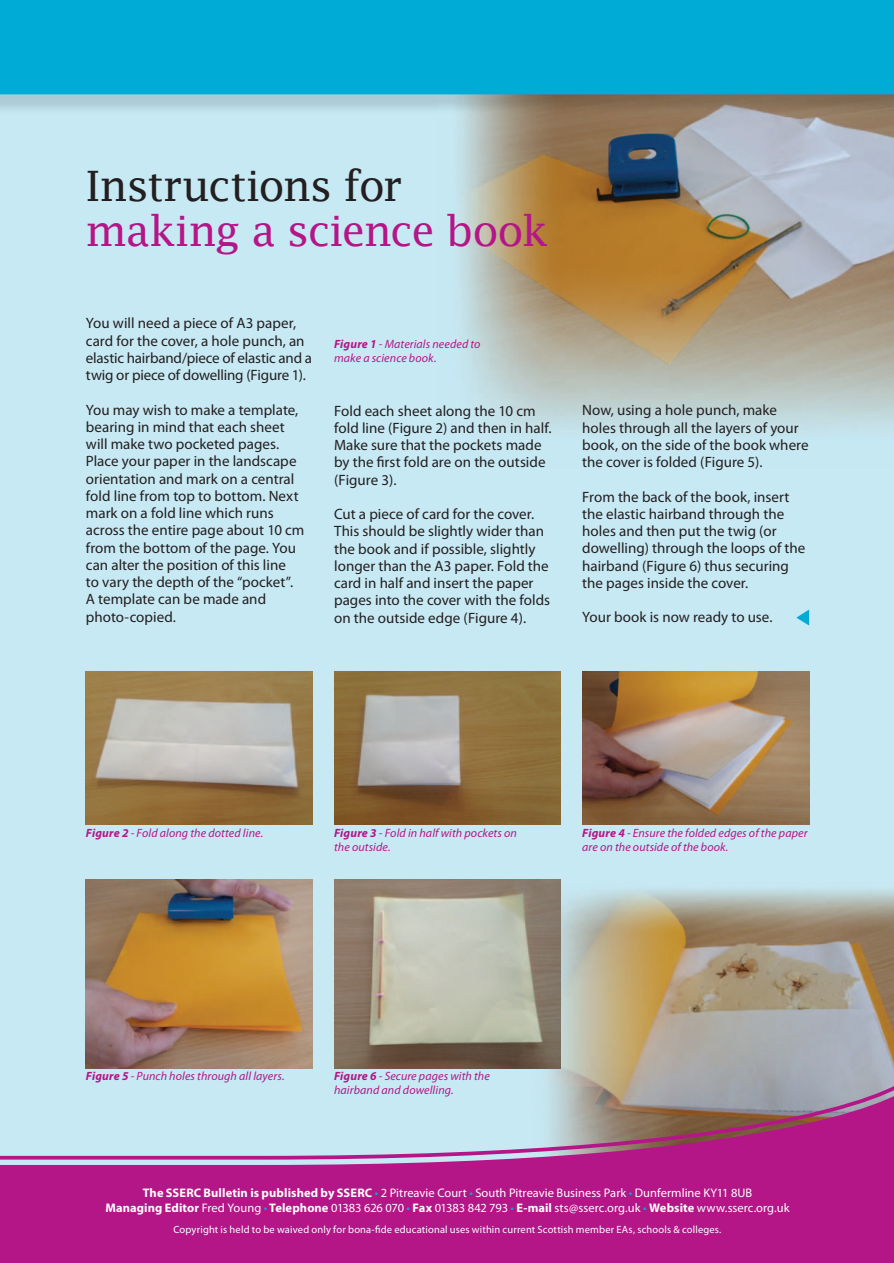
<style>
.page{position:relative;width:894px;height:1263px;background:#fff}
.page>*{position:absolute;margin:0;border:0;box-sizing:border-box;transform-origin:0 0}
.t1{font:42px "Lucida Fax";letter-spacing:-.03em;color:#b41687}
.t2{font:42px "Lucida Fax";letter-spacing:-.03em;color:#231f20}
.t3{font:15px/17.2px "Myriad Pro";color:#231f20}
.t4{font:12.45px/15.8px "Myriad Pro";color:#fff;text-align:center}
.t5{font:italic 12px/13.5px "Myriad Pro";letter-spacing:.01em;color:#b41687}
.t6{font:10.5px "Myriad Pro";letter-spacing:.015em;color:#fff}
.s1{font-weight:700}
.s2{color:#00acd5}
</style>
<div class="page">
<div style="left:0;top:90px;width:894px;height:1084px;background:#c7e9f4"></div>
<img style="left:459px;top:117px;width:435px;height:314px">
<img style="left:86px;top:672px;width:227px;height:153px">
<img style="left:334px;top:672px;width:227px;height:153px">
<img style="left:582px;top:672px;width:227px;height:153px">
<img style="left:533px;top:889px;width:361px;height:187px">
<img style="left:86px;top:879px;width:227px;height:189px">
<img style="left:334px;top:879px;width:227px;height:189px">
<img style="left:0;top:94px;width:894px;height:23px">
<div style="left:0;top:0;width:894px;height:94px;background:#00acd5"></div>
<div style="left:0;top:1161px;width:894px;height:102px;background:#b41687"></div>
<svg style="left:0;top:1076px;width:894px;height:85px"></svg>
<svg style="left:796px;top:610px;width:13px;height:16px"></svg>
<h1 class="t2" style="left:86px;top:162px;width:318px">Instructions for</h1>
<h1 class="t1" style="left:86px;top:207px;width:463px">making a science book</h1>
<p class="t3" style="left:86px;top:315px;width:228px">You will need a piece of A3 paper, card for the cover, a hole punch, an elastic hairband/piece of elastic and a twig or piece of dowelling (Figure 1).</p>
<p class="t3" style="left:86px;top:401px;width:220px">You may wish to make a template, bearing in mind that each sheet will make two pocketed pages.<br>Place your paper in the landscape orientation and mark on a central fold line from top to bottom. Next mark on a fold line which runs across the entire page about 10 cm from the bottom of the page. You can alter the position of this line<br>to vary the depth of the “pocket”.<br>A template can be made and photo-copied.</p>
<p class="t3" style="left:582px;top:402px;width:228px">Now, using a hole punch, make holes through all the layers of your book, on the side of the book where the cover is folded (Figure 5).</p>
<p class="t5" style="left:334px;top:338px;width:148px"><span class="s1">Figure 1</span> - Materials needed to make a science book.</p>
<p class="t3" style="left:334px;top:402px;width:219px">Fold each sheet along the 10 cm fold line (Figure 2) and then in half.<br>Make sure that the pockets made by the first fold are on the outside (Figure 3).</p>
<p class="t3" style="left:334px;top:506px;width:217px">Cut a piece of card for the cover.<br>This should be slightly wider than the book and if possible, slightly longer than the A3 paper. Fold the card in half and insert the paper pages into the cover with the folds on the outside edge (Figure 4).</p>
<p class="t3" style="left:582px;top:488px;width:225px">From the back of the book, insert the elastic hairband through the holes and then put the twig (or dowelling) through the loops of the hairband (Figure 6) thus securing the pages inside the cover.</p>
<p class="t3" style="left:582px;top:609px;width:192px">Your book is now ready to use.</p>
<p class="t5" style="left:86px;top:827px;width:179px"><span class="s1">Figure 2</span> - Fold along the dotted line.</p>
<p class="t5" style="left:334px;top:827px;width:184px"><span class="s1">Figure 3</span> - Fold in half with pockets on the outside.</p>
<p class="t5" style="left:582px;top:827px;width:227px"><span class="s1">Figure 4</span> - Ensure the folded edges of the paper are on the outside of the book.</p>
<p class="t5" style="left:86px;top:1070px;width:200px"><span class="s1">Figure 5</span> - Punch holes through all layers.</p>
<p class="t5" style="left:334px;top:1070px;width:157px"><span class="s1">Figure 6</span> - Secure pages with the hairband and dowelling.</p>
<p class="t4" style="left:105px;top:1185px;width:685px"><span class="s1">The SSERC Bulletin is published by SSERC</span> <span class="s2">•</span> 2 Pitreavie Court <span class="s2">•</span> South Pitreavie Business Park <span class="s2">•</span> Dunfermline KY11 8UB<br><span class="s1">Managing Editor</span> Fred Young <span class="s2">•</span> <span class="s1">Telephone</span> 01383 626 070 <span class="s2">•</span> <span class="s1">Fax</span> 01383 842 793 <span class="s2">•</span> <span class="s1">E-mail</span> sts@sserc.org.uk <span class="s2">•</span> <span class="s1">Website</span> www.sserc.org.uk</p>
<p class="t6" style="left:173px;top:1224px;width:549px">Copyright is held to be waived only for bona-fide educational uses within current Scottish member EAs, schools &amp; colleges.</p>
</div>
